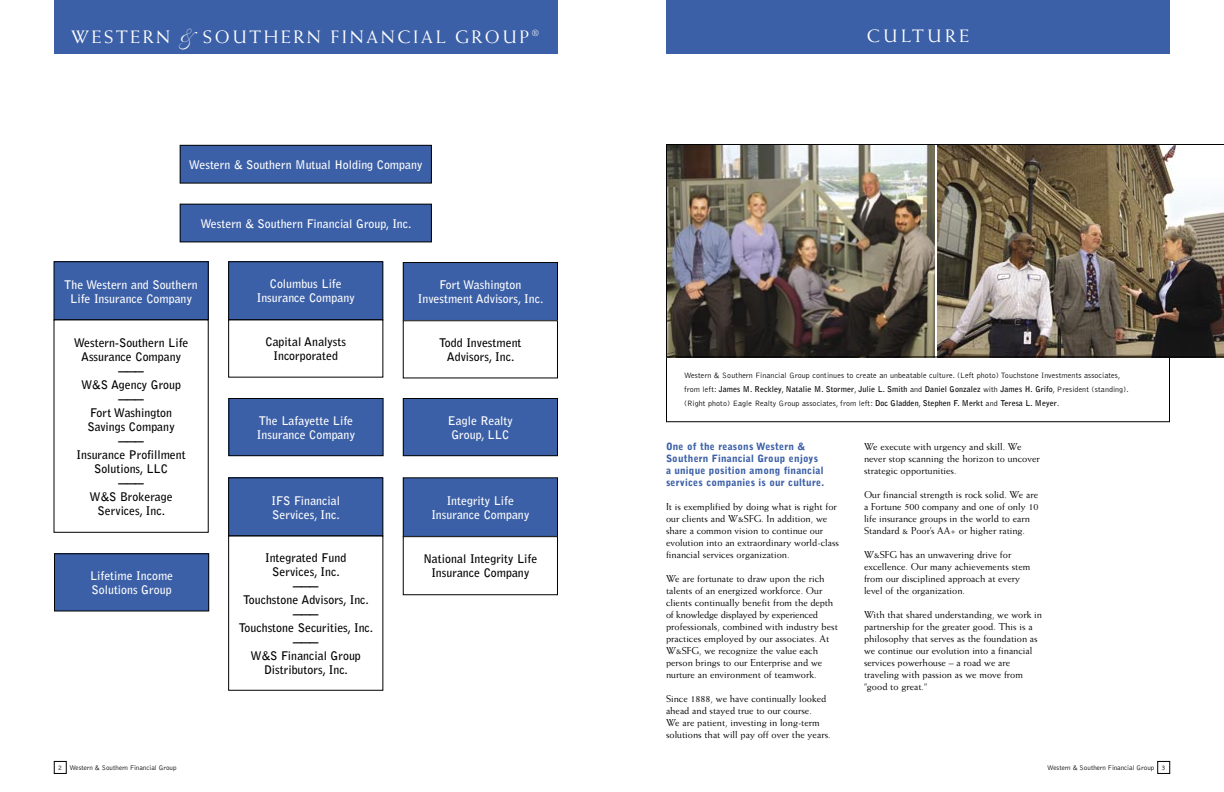
<style>
.page{position:relative;width:1224px;height:792px;background:#fff}
.page>*{position:absolute;margin:0;border:0;box-sizing:border-box;transform-origin:0 0}
.t1{font:18px "Weiss";letter-spacing:.15em;color:#fff}
.t2{font:18px "Weiss";letter-spacing:.2em;color:#fff}
.t3{font:700 11.9px/14px "Bell Gothic";color:#000;text-align:center}
.t4{font:700 11.9px/14px "Bell Gothic";color:#fff}
.t5{font:900 11.9px "Bell Gothic";color:#000}
.t6{font:10px/12px "Weiss";color:#000}
.t7{font:900 10px/12px "Bell Gothic";letter-spacing:.02em;color:#3c60a7}
.t8{font:300 8px/14px "Bell Gothic";letter-spacing:.01em;color:#000}
.t9{font:300 7px "Bell Gothic";color:#000}
.s1{font-family:"Shelley Allegro Script";font-size:24px}
.s2{font-weight:700}
</style>
<div class="page">
<div style="left:666px;top:343px;width:504px;height:79px;border:1px solid #000"></div>
<div style="left:180px;top:145px;width:251px;height:38px;background:#3c60a7"></div>
<div style="left:180px;top:145px;width:252px;height:39px;border:1px solid #000"></div>
<div style="left:180px;top:204px;width:251px;height:38px;background:#3c60a7"></div>
<div style="left:229px;top:262px;width:154px;height:58px;background:#3c60a7"></div>
<div style="left:228px;top:261px;width:155px;height:59px;border:1px solid #000"></div>
<div style="left:228px;top:319px;width:155px;height:59px;border:1px solid #000"></div>
<div style="left:403px;top:263px;width:154px;height:57px;background:#3c60a7"></div>
<div style="left:403px;top:262px;width:155px;height:59px;border:1px solid #000"></div>
<div style="left:54px;top:262px;width:154px;height:58px;background:#3c60a7"></div>
<div style="left:54px;top:261px;width:155px;height:59px;border:1px solid #000"></div>
<div style="left:54px;top:319px;width:155px;height:214px;border:1px solid #000"></div>
<div style="left:229px;top:478px;width:154px;height:58px;background:#3c60a7"></div>
<div style="left:228px;top:477px;width:155px;height:59px;border:1px solid #000"></div>
<div style="left:228px;top:536px;width:155px;height:155px;border:1px solid #000"></div>
<div style="left:403px;top:398px;width:155px;height:58px;background:#3c60a7"></div>
<div style="left:403px;top:398px;width:155px;height:58px;border:1px solid #000"></div>
<div style="left:403px;top:478px;width:154px;height:58px;background:#3c60a7"></div>
<div style="left:403px;top:477px;width:155px;height:60px;border:1px solid #000"></div>
<div style="left:403px;top:536px;width:155px;height:59px;border:1px solid #000"></div>
<div style="left:229px;top:398px;width:154px;height:58px;background:#3c60a7"></div>
<div style="left:228px;top:398px;width:156px;height:58px;border:1px solid #000"></div>
<div style="left:54px;top:761px;width:13px;height:13px;border:1px solid #000"></div>
<div style="left:1157px;top:761px;width:13px;height:13px;border:1px solid #000"></div>
<div style="left:666px;top:0;width:504px;height:54px;background:#3c60a7"></div>
<div style="left:54px;top:554px;width:155px;height:57px;background:#3c60a7"></div>
<div style="left:54px;top:553px;width:155px;height:58px;border:1px solid #000"></div>
<div style="left:54px;top:0;width:504px;height:54px;background:#3c60a7"></div>
<img style="left:666px;top:144px;width:558px;height:213px">
<p class="t1" style="left:71px;top:26px;width:469px">WESTERN <span class="s1">&amp;</span> SOUTHERN FINANCIAL GROUP <sup>®</sup></p>
<p class="t4" style="left:189px;top:158px;width:235px">Western &amp; Southern Mutual Holding Company</p>
<p class="t4" style="left:200px;top:216px;width:213px">Western &amp; Southern Financial Group, Inc.</p>
<p class="t4" style="left:270px;top:277px;width:73px">Columbus Life</p>
<p class="t4" style="left:257px;top:291px;width:100px">Insurance Company</p>
<p class="t3" style="left:265px;top:335px;width:82px">Capital Analysts<br>Incorporated</p>
<p class="t4" style="left:64px;top:277px;width:135px">The Western and Southern</p>
<p class="t4" style="left:70px;top:291px;width:123px">Life Insurance Company</p>
<p class="t3" style="left:74px;top:335px;width:116px">Western-Southern Life</p>
<p class="t3" style="left:81px;top:350px;width:101px">Assurance Company</p>
<p class="t5" style="left:117px;top:364px;width:30px">———</p>
<p class="t3" style="left:81px;top:378px;width:101px">W&amp;S Agency Group</p>
<p class="t5" style="left:117px;top:392px;width:30px">———</p>
<p class="t3" style="left:88px;top:406px;width:89px;text-align:left">Fort Washington<br>Savings Company</p>
<p class="t5" style="left:117px;top:434px;width:30px">———</p>
<p class="t3" style="left:77px;top:448px;width:111px">Insurance Profillment</p>
<p class="t3" style="left:94px;top:462px;width:76px">Solutions, LLC</p>
<p class="t5" style="left:117px;top:476px;width:30px">———</p>
<p class="t3" style="left:89px;top:490px;width:85px">W&amp;S Brokerage<br>Services, Inc.</p>
<p class="t4" style="left:271px;top:493px;width:70px">IFS Financial</p>
<p class="t4" style="left:259px;top:414px;width:96px">The Lafayette Life</p>
<p class="t4" style="left:257px;top:428px;width:100px">Insurance Company</p>
<p class="t4" style="left:272px;top:507px;width:69px">Services, Inc.</p>
<p class="t3" style="left:265px;top:551px;width:83px">Integrated Fund<br>Services, Inc.</p>
<p class="t5" style="left:292px;top:579px;width:30px">———</p>
<p class="t3" style="left:243px;top:593px;width:127px">Touchstone Advisors, Inc.</p>
<p class="t5" style="left:292px;top:607px;width:30px">———</p>
<p class="t3" style="left:239px;top:621px;width:136px">Touchstone Securities, Inc.</p>
<p class="t5" style="left:292px;top:635px;width:30px">———</p>
<p class="t3" style="left:251px;top:649px;width:112px">W&amp;S Financial Group</p>
<p class="t3" style="left:264px;top:663px;width:85px">Distributors, Inc.</p>
<p class="t4" style="left:90px;top:569px;width:85px">Lifetime Income<br>Solutions Group</p>
<p class="t4" style="left:439px;top:278px;width:84px">Fort Washington</p>
<p class="t4" style="left:418px;top:292px;width:127px">Investment Advisors, Inc.</p>
<p class="t3" style="left:439px;top:336px;width:84px">Todd Investment<br>Advisors, Inc.</p>
<p class="t4" style="left:448px;top:414px;width:66px">Eagle Realty<br>Group, LLC</p>
<p class="t4" style="left:431px;top:494px;width:100px;text-align:center">Integrity Life<br>Insurance Company</p>
<p class="t3" style="left:423px;top:552px;width:115px">National Integrity Life<br>Insurance Company</p>
<p class="t2" style="left:867px;top:26px;width:104px">CULTURE</p>
<p class="t8" style="left:684px;top:369px;width:446px">Western &amp; Southern Financial Group continues to create an unbeatable culture. (Left photo) Touchstone Investments associates, from left: <span class="s2">James M. Reckley</span>, <span class="s2">Natalie M. Stormer</span>, <span class="s2">Julie L. Smith</span> and <span class="s2">Daniel Gonzalez</span> with <span class="s2">James H. Grifo</span>, President (standing). (Right photo) Eagle Realty Group associates, from left: <span class="s2">Doc Gladden</span>, <span class="s2">Stephen F. Merkt</span> and <span class="s2">Teresa L. Meyer</span>.</p>
<p class="t7" style="left:666px;top:440px;width:160px">One of the reasons Western &amp;<br>Southern Financial Group enjoys a unique position among financial services companies is our culture.</p>
<p class="t6" style="left:666px;top:500px;width:175px">It is exemplified by doing what is right for our clients and W&amp;SFG. In addition, we share a common vision to continue our evolution into an extraordinary world-class financial services organization.</p>
<p class="t6" style="left:666px;top:572px;width:173px">We are fortunate to draw upon the rich talents of an energized workforce. Our clients continually benefit from the depth of knowledge displayed by experienced professionals, combined with industry best practices employed by our associates. At W&amp;SFG, we recognize the value each person brings to our Enterprise and we nurture an environment of teamwork.</p>
<p class="t6" style="left:666px;top:692px;width:166px">Since 1888, we have continually looked ahead and stayed true to our course.<br>We are patient, investing in long-term solutions that will pay off over the years.</p>
<p class="t6" style="left:864px;top:440px;width:177px">We execute with urgency and skill. We never stop scanning the horizon to uncover strategic opportunities.</p>
<p class="t6" style="left:864px;top:488px;width:176px">Our financial strength is rock solid. We are a Fortune 500 company and one of only 10 life insurance groups in the world to earn Standard &amp; Poor’s AA+ or higher rating.</p>
<p class="t6" style="left:864px;top:548px;width:168px">W&amp;SFG has an unwavering drive for excellence. Our many achievements stem from our disciplined approach at every level of the organization.</p>
<p class="t6" style="left:864px;top:608px;width:180px">With that shared understanding, we work in partnership for the greater good. This is a philosophy that serves as the foundation as we continue our evolution into a financial services powerhouse – a road we are traveling with passion as we move from “good to great.“</p>
<p class="t9" style="left:58px;top:764px;width:120px">2 Western &amp; Southern Financial Group</p>
<p class="t9" style="left:1047px;top:764px;width:120px">Western &amp; Southern Financial Group 3</p>
</div>
